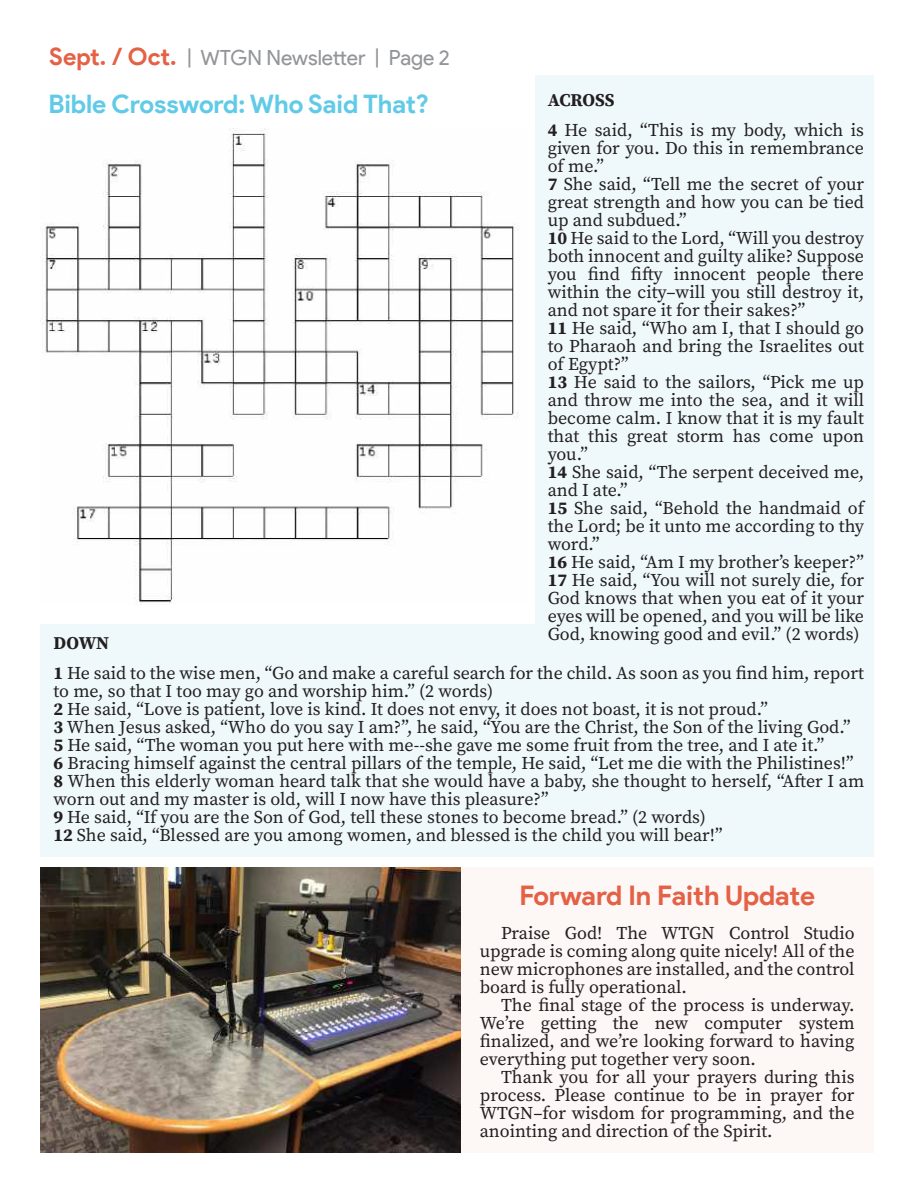
<style>
.page{position:relative;width:918px;height:1188px;background:#fff}
.page>*{position:absolute;margin:0;border:0;box-sizing:border-box;transform-origin:0 0}
.t1{font:700 27px "Product Sans";letter-spacing:-.005em;color:#e46146}
.t2{font:700 25.5px "Product Sans";letter-spacing:-.005em;color:#61cbe7}
.t3{font:21px "Product Sans";letter-spacing:-.005em;color:#939598}
.t4{font:18px/18px "Source Serif Pro";color:#231f20}
.s1{font-weight:700;font-size:24px;color:#e46146}
.s2{font-weight:700}
</style>
<div class="page">
<img style="left:42px;top:129px;width:476px;height:476px">
<div style="left:536px;top:75px;width:338px;height:549px;background:#eff9fc"></div>
<div style="left:41px;top:624px;width:833px;height:233px;background:#eff9fc"></div>
<img style="left:41px;top:867px;width:419px;height:286px">
<div style="left:460px;top:867px;width:414px;height:286px;background:#fdf7f6"></div>
<p class="t3" style="left:49px;top:46px;width:402px"><span class="s1">Sept. / Oct.</span> | WTGN Newsletter | Page 2</p>
<p class="t4" style="left:548px;top:85px;width:318px;line-height:30px"><span class="s2">ACROSS<br>4</span> He said, “This is my body, which is</p>
<p class="t4" style="left:548px;top:139px;width:318px">given for you. Do this in remembrance of me.”<br><span class="s2">7</span> She said, “Tell me the secret of your great strength and how you can be tied up and subdued.”<br><span class="s2">10</span> He said to the Lord, “Will you destroy both innocent and guilty alike? Suppose you find fifty innocent people there within the city–will you still destroy it, and not spare it for their sakes?”<br><span class="s2">11</span> He said, “Who am I, that I should go to Pharaoh and bring the Israelites out of Egypt?”<br><span class="s2">13</span> He said to the sailors, “Pick me up and throw me into the sea, and it will become calm. I know that it is my fault that this great storm has come upon you.”<br><span class="s2">14</span> She said, “The serpent deceived me, and I ate.”<br><span class="s2">15</span> She said, “Behold the handmaid of the Lord; be it unto me according to thy word.”<br><span class="s2">16</span> He said, “Am I my brother’s keeper?”<br><span class="s2">17</span> He said, “You will not surely die, for<br>God knows that when you eat of it your eyes will be opened, and you will be like<br>God, knowing good and evil.” (2 words)</p>
<h2 class="t2" style="left:48px;top:88px;width:382px">Bible Crossword: Who Said That?</h2>
<p class="t4" style="left:53px;top:628px;width:812px;line-height:30px"><span class="s2">DOWN<br>1</span> He said to the wise men, “Go and make a careful search for the child. As soon as you find him, report</p>
<p class="t4" style="left:53px;top:682px;width:812px">to me, so that I too may go and worship him.” (2 words)<br><span class="s2">2</span> He said, “Love is patient, love is kind. It does not envy, it does not boast, it is not proud.”<br><span class="s2">3</span> When Jesus asked, “Who do you say I am?”, he said, “You are the Christ, the Son of the living God.” <span class="s2">5</span> He said, “The woman you put here with me--she gave me some fruit from the tree, and I ate it.”<br><span class="s2">6</span> Bracing himself against the central pillars of the temple, He said, “Let me die with the Philistines!” <span class="s2">8</span> When this elderly woman heard talk that she would have a baby, she thought to herself, “After I am worn out and my master is old, will I now have this pleasure?”<br><span class="s2">9</span> He said, “If you are the Son of God, tell these stones to become bread.” (2 words)<br><span class="s2">12</span> She said, “Blessed are you among women, and blessed is the child you will bear!”</p>
<h1 class="t1" style="left:519px;top:879px;width:297px">Forward In Faith Update</h1>
<p class="t4" style="left:480px;top:924px;width:376px;text-align:justify;text-indent:21px">Praise God! The WTGN Control Studio upgrade is coming along quite nicely! All of the new microphones are installed, and the control board is fully operational.</p>
<p class="t4" style="left:480px;top:996px;width:376px;text-align:justify;text-indent:21px">The final stage of the process is underway.<br>We’re getting the new computer system finalized, and we’re looking forward to having everything put together very soon.</p>
<p class="t4" style="left:480px;top:1068px;width:376px;text-align:justify;text-indent:21px">Thank you for all your prayers during this process. Please continue to be in prayer for WTGN–for wisdom for programming, and the anointing and direction of the Spirit.</p>
</div>
